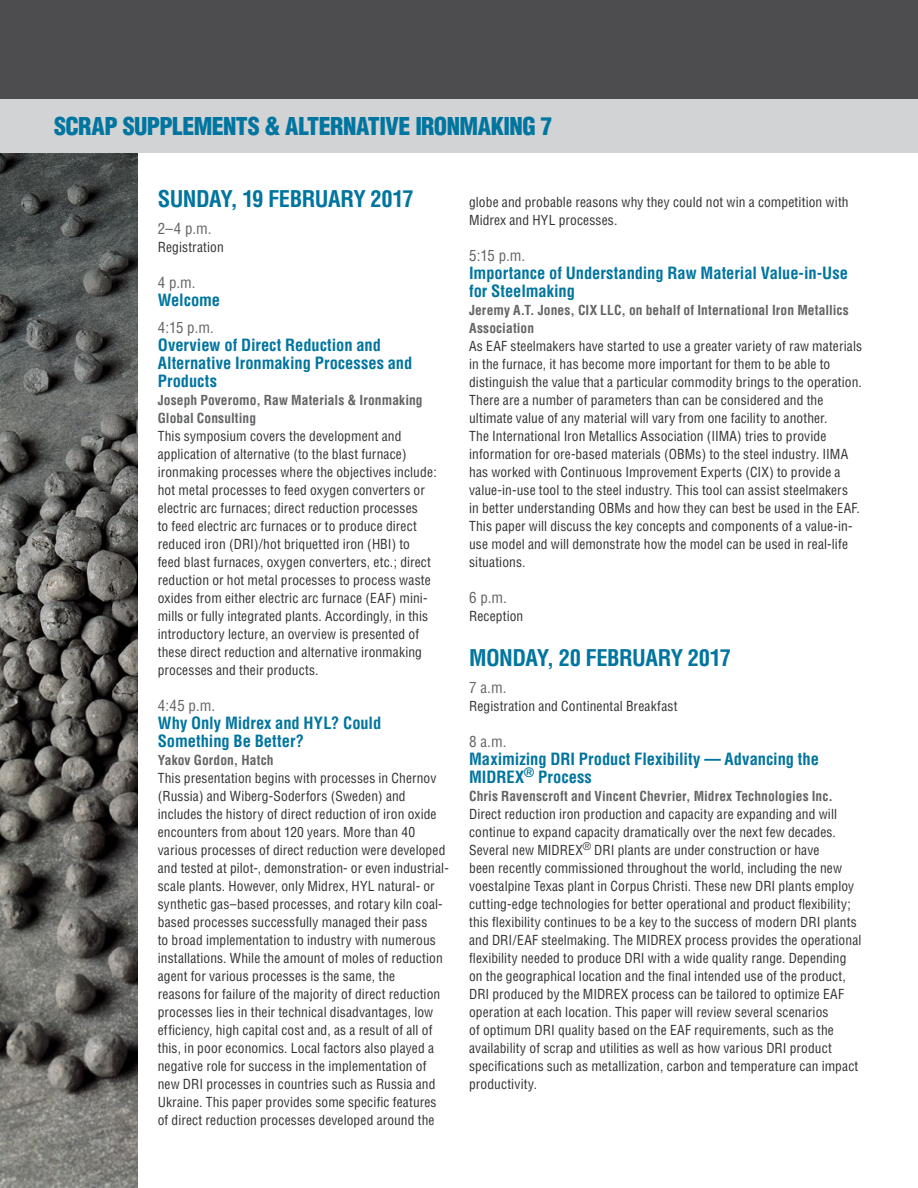
<style>
.page{position:relative;width:918px;height:1188px;background:#fff}
.page>*{position:absolute;margin:0;border:0;box-sizing:border-box;transform-origin:0 0}
.t1{font:900 condensed 24px "Helvetica";letter-spacing:-.02em;color:#00759f}
.t2{font:700 condensed 22.5px "Helvetica";letter-spacing:-.025em;color:#00759f}
.t3{font:700 condensed 16.5px/18px "Helvetica";letter-spacing:-.005em;color:#00759f}
.t4{font:condensed 15px "Helvetica";color:#636466}
.t5{font:condensed 13.5px/18px "Helvetica";letter-spacing:.01em;color:#333132}
.t6{font:700 condensed 13.5px/18px "Helvetica";letter-spacing:.005em;color:#636466}
</style>
<div class="page">
<div style="left:0;top:0;width:918px;height:117px;background:#4d4d4f"></div>
<div style="left:0;top:99px;width:918px;height:54px;background:#d1d3d4"></div>
<img style="left:0;top:153px;width:138px;height:1035px">
<h1 class="t1" style="left:54px;top:111px;width:500px">SCRAP SUPPLEMENTS &amp; ALTERNATIVE IRONMAKING 7</h1>
<h2 class="t2" style="left:158px;top:185px;width:257px">SUNDAY, 19 FEBRUARY 2017</h2>
<p class="t4" style="left:158px;top:219px;width:55px">2–4 p.m.</p>
<p class="t5" style="left:158px;top:238px;width:67px">Registration</p>
<p class="t4" style="left:158px;top:273px;width:39px">4 p.m.</p>
<p class="t3" style="left:158px;top:291px;width:64px">Welcome</p>
<p class="t4" style="left:158px;top:318px;width:58px">4:15 p.m.</p>
<p class="t3" style="left:158px;top:336px;width:256px">Overview of Direct Reduction and<br>Alternative Ironmaking Processes and<br>Products</p>
<p class="t6" style="left:158px;top:391px;width:266px">Joseph Poveromo, Raw Materials &amp; Ironmaking<br>Global Consulting</p>
<p class="t5" style="left:158px;top:427px;width:280px">This symposium covers the development and application of alternative (to the blast furnace) ironmaking processes where the objectives include: hot metal processes to feed oxygen converters or electric arc furnaces; direct reduction processes<br>to feed electric arc furnaces or to produce direct reduced iron (DRI)/hot briquetted iron (HBI) to<br>feed blast furnaces, oxygen converters, etc.; direct reduction or hot metal processes to process waste oxides from either electric arc furnace (EAF) mini&shy;mills or fully integrated plants. Accordingly, in this introductory lecture, an overview is presented of these direct reduction and alternative ironmaking processes and their products.</p>
<p class="t4" style="left:158px;top:696px;width:59px">4:45 p.m.</p>
<p class="t3" style="left:158px;top:714px;width:225px">Why Only Midrex and HYL? Could<br>Something Be Better?</p>
<p class="t6" style="left:158px;top:751px;width:117px">Yakov Gordon, Hatch</p>
<p class="t5" style="left:158px;top:769px;width:293px">This presentation begins with processes in Chernov (Russia) and Wiberg-Soderfors (Sweden) and includes the history of direct reduction of iron oxide encounters from about 120 years. More than 40 various processes of direct reduction were developed and tested at pilot-, demonstration- or even industrial&shy;scale plants. However, only Midrex, HYL natural- or synthetic gas–based processes, and rotary kiln coal&shy;based processes successfully managed their pass<br>to broad implementation to industry with numerous installations. While the amount of moles of reduction agent for various processes is the same, the<br>reasons for failure of the majority of direct reduction processes lies in their technical disadvantages, low efficiency, high capital cost and, as a result of all of this, in poor economics. Local factors also played a negative role for success in the implementation of new DRI processes in countries such as Russia and Ukraine. This paper provides some specific features of direct reduction processes developed around the</p>
<p class="t5" style="left:469px;top:193px;width:381px">globe and probable reasons why they could not win a competition with<br>Midrex and HYL processes.</p>
<p class="t4" style="left:469px;top:246px;width:58px">5:15 p.m.</p>
<p class="t3" style="left:469px;top:264px;width:380px">Importance of Understanding Raw Material Value-in-Use for Steelmaking</p>
<p class="t6" style="left:469px;top:301px;width:381px">Jeremy A.T. Jones, CIX LLC, on behalf of International Iron Metallics<br>Association</p>
<p class="t5" style="left:469px;top:337px;width:395px">As EAF steelmakers have started to use a greater variety of raw materials in the furnace, it has become more important for them to be able to distinguish the value that a particular commodity brings to the operation.<br>There are a number of parameters than can be considered and the ultimate value of any material will vary from one facility to another.<br>The International Iron Metallics Association (IIMA) tries to provide information for ore-based materials (OBMs) to the steel industry. IIMA has worked with Continuous Improvement Experts (CIX) to provide a value-in-use tool to the steel industry. This tool can assist steelmakers<br>in better understanding OBMs and how they can best be used in the EAF.<br>This paper will discuss the key concepts and components of a value-in&shy;use model and will demonstrate how the model can be used in real-life situations.</p>
<p class="t4" style="left:469px;top:588px;width:39px">6 p.m.</p>
<p class="t5" style="left:469px;top:607px;width:56px">Reception</p>
<h2 class="t2" style="left:469px;top:644px;width:264px">MONDAY, 20 FEBRUARY 2017</h2>
<p class="t4" style="left:469px;top:678px;width:39px">7 a.m.</p>
<p class="t5" style="left:469px;top:697px;width:210px">Registration and Continental Breakfast</p>
<p class="t4" style="left:469px;top:732px;width:39px">8 a.m.</p>
<p class="t3" style="left:469px;top:750px;width:351px">Maximizing DRI Product Flexibility — Advancing the<br>MIDREX<sup>®</sup> Process</p>
<p class="t6" style="left:469px;top:787px;width:365px">Chris Ravenscroft and Vincent Chevrier, Midrex Technologies Inc.</p>
<p class="t5" style="left:469px;top:805px;width:394px">Direct reduction iron production and capacity are expanding and will continue to expand capacity dramatically over the next few decades.<br>Several new MIDREX<sup>®</sup> DRI plants are under construction or have<br>been recently commissioned throughout the world, including the new voestalpine Texas plant in Corpus Christi. These new DRI plants employ cutting-edge technologies for better operational and product flexibility; this flexibility continues to be a key to the success of modern DRI plants and DRI/EAF steelmaking. The MIDREX process provides the operational flexibility needed to produce DRI with a wide quality range. Depending on the geographical location and the final intended use of the product, DRI produced by the MIDREX process can be tailored to optimize EAF operation at each location. This paper will review several scenarios<br>of optimum DRI quality based on the EAF requirements, such as the availability of scrap and utilities as well as how various DRI product specifications such as metallization, carbon and temperature can impact productivity.</p>
</div>
